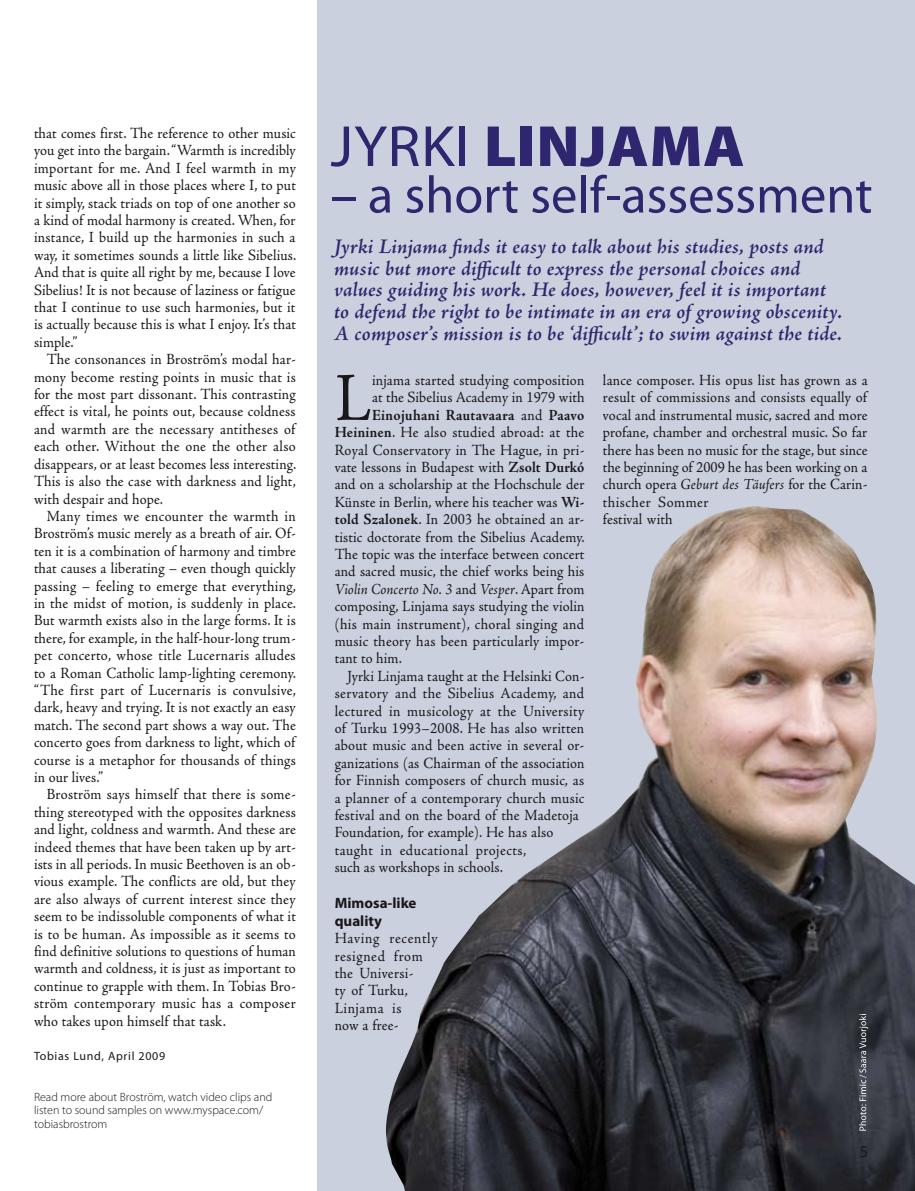
<style>
.page{position:relative;width:915px;height:1191px;background:#fff}
.page>*{position:absolute;margin:0;border:0;box-sizing:border-box;transform-origin:0 0}
.t1{font:68.85px "Adobe Jenson Pro";color:#1a171b;scale:.93 1}
.t2{font:900 58.5px "Myriad Pro";letter-spacing:.01em;color:#2e266e;scale:1.05 1}
.t3{font:52.5px "Myriad Pro";color:#2e266e}
.t4{font:italic 600 21px/21.8px "Adobe Jenson Pro";letter-spacing:.01em;color:#2e266e}
.t5{font:16.5px "Myriad Pro";color:#1a171b}
.t6{font:15.6px/17.4px "Adobe Jenson Pro";letter-spacing:.015em;color:#1a171b;text-align:justify;scale:.93 1}
.t7{font:15.6px/17.4px "Adobe Jenson Pro";letter-spacing:.04em;color:#1a171b;scale:.93 1}
.t8{font:italic 15.6px "Adobe Jenson Pro";color:#1a171b;scale:.93 1}
.t9{font:700 15.6px "Adobe Jenson Pro";letter-spacing:.02em;color:#1a171b;scale:.93 1}
.t10{font:700 15px/18px "Myriad Pro";color:#1a171b}
.t11{font:300 12px/13.5px "Myriad Pro";color:#1a171b}
.t12{font:12px "Myriad Pro";letter-spacing:.055em;color:#1a171b}
.s1{font-weight:400}
.s2{font-weight:700}
.s3{font-style:normal}
.s4{font-style:italic}
</style>
<div class="page">
<div style="left:317px;top:0;width:597px;height:1191px;background:#cad0dd"></div>
<img style="left:385px;top:506px;width:529px;height:685px">
<svg style="left:858px;top:1014px;width:9px;height:116px"></svg>
<p class="t6" style="left:34px;top:125px;width:283px">that comes first. The reference to other music you get into the bargain. “Warmth is incredibly important for me. And I feel warmth in my music above all in those places where I, to put it simply, stack triads on top of one another so a kind of modal harmony is created. When, for instance, I build up the harmonies in such a way, it sometimes sounds a little like Sibelius.<br>And that is quite all right by me, because I love Sibelius! It is not because of laziness or fatigue that I continue to use such harmonies, but it is actually because this is what I enjoy. It’s that simple.”</p>
<p class="t6" style="left:34px;top:351px;width:283px;text-indent:13px">The consonances in Broström’s modal har&shy;mony become resting points in music that is for the most part dissonant. This contrasting effect is vital, he points out, because coldness and warmth are the necessary antitheses of each other. Without the one the other also disappears, or at least becomes less interesting.<br>This is also the case with darkness and light, with despair and hope.</p>
<p class="t6" style="left:34px;top:507px;width:283px;text-indent:13px">Many times we encounter the warmth in Broström’s music merely as a breath of air. Of&shy;ten it is a combination of harmony and timbre that causes a liberating – even though quickly passing – feeling to emerge that everything, in the midst of motion, is suddenly in place.<br>But warmth exists also in the large forms. It is there, for example, in the half-hour-long trum&shy;pet concerto, whose title Lucernaris alludes to a Roman Catholic lamp-lighting ceremony. “The first part of Lucernaris is convulsive, dark, heavy and trying. It is not exactly an easy match. The second part shows a way out. The concerto goes from darkness to light, which of course is a metaphor for thousands of things in our lives.”</p>
<p class="t6" style="left:34px;top:786px;width:283px;text-indent:13px">Broström says himself that there is some&shy;thing stereotyped with the opposites darkness and light, coldness and warmth. And these are indeed themes that have been taken up by art&shy;ists in all periods. In music Beethoven is an ob&shy;vious example. The conflicts are old, but they are also always of current interest since they seem to be indissoluble components of what it is to be human. As impossible as it seems to find definitive solutions to questions of human warmth and coldness, it is just as important to continue to grapple with them. In Tobias Bro&shy;ström contemporary music has a composer who takes upon himself that task.</p>
<p class="t12" style="left:34px;top:1049px;width:133px">Tobias Lund, April 2009</p>
<p class="t11" style="left:34px;top:1090px;width:240px">Read more about Broström, watch video clips and listen to sound samples on www.myspace.com/ tobiasbrostrom</p>
<h2 class="t2" style="left:330px;top:107px;width:396px"><span class="s1">JYRKI</span> LINJAMA</h2>
<h3 class="t3" style="left:330px;top:162px;width:543px">– a short self-assessment</h3>
<p class="t4" style="left:334px;top:237px;width:510px">Jyrki Linjama finds it easy to talk about his studies, posts and music but more difficult to express the personal choices and values guiding his work. He does, however, feel it is important to defend the right to be intimate in an era of growing obscenity.<br>A composer’s mission is to be ‘difficult’; to swim against the tide.</p>
<h1 class="t1" style="left:334px;top:359px;width:41px">L</h1>
<p class="t6" style="left:372px;top:372px;width:230px">injama started studying composition</p>
<p class="t6" style="left:372px;top:389px;width:230px">at the Sibelius Academy in 1979 with</p>
<p class="t9" style="left:372px;top:406px;width:230px">Einojuhani Rautavaara <span class="s1">and</span> Paavo</p>
<p class="t6" style="left:334px;top:424px;width:270px"><span class="s2">Heininen</span>. He also studied abroad: at the</p>
<p class="t6" style="left:334px;top:441px;width:270px">Royal Conservatory in The Hague, in pri-</p>
<p class="t6" style="left:334px;top:458px;width:270px">vate lessons in Budapest with <span class="s2">Zsolt Durkó</span></p>
<p class="t6" style="left:334px;top:476px;width:270px">and on a scholarship at the Hochschule der</p>
<p class="t6" style="left:334px;top:493px;width:270px">Künste in Berlin, where his teacher was <span class="s2">Wi-</span></p>
<p class="t6" style="left:334px;top:511px;width:270px"><span class="s2">told Szalonek</span>. In 2003 he obtained an ar-</p>
<p class="t6" style="left:334px;top:528px;width:270px">tistic doctorate from the Sibelius Academy.</p>
<p class="t6" style="left:334px;top:545px;width:270px">The topic was the interface between concert</p>
<p class="t6" style="left:334px;top:563px;width:270px">and sacred music, the chief works being his</p>
<p class="t8" style="left:334px;top:580px;width:270px">Violin Concerto No. 3 <span class="s3">and</span> Vesper<span class="s3">. Apart from</span></p>
<p class="t6" style="left:334px;top:598px;width:270px">composing, Linjama says studying the violin</p>
<p class="t6" style="left:334px;top:615px;width:269px">(his main instrument), choral singing and</p>
<p class="t6" style="left:334px;top:632px;width:270px">music theory has been particularly impor-</p>
<p class="t6" style="left:334px;top:650px;width:74px">tant to him.</p>
<p class="t6" style="left:347px;top:667px;width:256px">Jyrki Linjama taught at the Helsinki Con-</p>
<p class="t6" style="left:334px;top:685px;width:270px">servatory and the Sibelius Academy, and</p>
<p class="t6" style="left:334px;top:702px;width:270px">lectured in musicology at the University</p>
<p class="t6" style="left:334px;top:719px;width:269px">of Turku 1993–2008. He has also written</p>
<p class="t6" style="left:334px;top:737px;width:270px">about music and been active in several or-</p>
<p class="t6" style="left:334px;top:754px;width:270px">ganizations (as Chairman of the association</p>
<p class="t6" style="left:334px;top:772px;width:270px">for Finnish composers of church music, as</p>
<p class="t6" style="left:334px;top:789px;width:270px">a planner of a contemporary church music</p>
<p class="t6" style="left:334px;top:806px;width:264px">festival and on the board of the Madetoja</p>
<p class="t6" style="left:334px;top:824px;width:236px">Foundation, for example). He has also</p>
<p class="t6" style="left:334px;top:841px;width:208px">taught in educational projects,</p>
<p class="t6" style="left:334px;top:859px;width:182px">such as workshops in schools.</p>
<p class="t10" style="left:334px;top:893px;width:83px">Mimosa-like quality</p>
<p class="t7" style="left:334px;top:930px;width:112px">Having recently resigned from the Universi-<br>ty of Turku,<br>Linjama is<br>now a free-</p>
<p class="t6" style="left:602px;top:372px;width:286px;text-align:left">lance composer. His opus list has grown as a result of commissions and consists equally of vocal and instrumental music, sacred and more profane, chamber and orchestral music. So far there has been no music for the stage, but since the beginning of 2009 he has been working on a church opera <span class="s4">Geburt des Täufers</span> for the Carin&shy;thischer Sommer<br>festival with</p>
<p class="t5" style="left:859px;top:1140px;width:10px">5</p>
</div>
